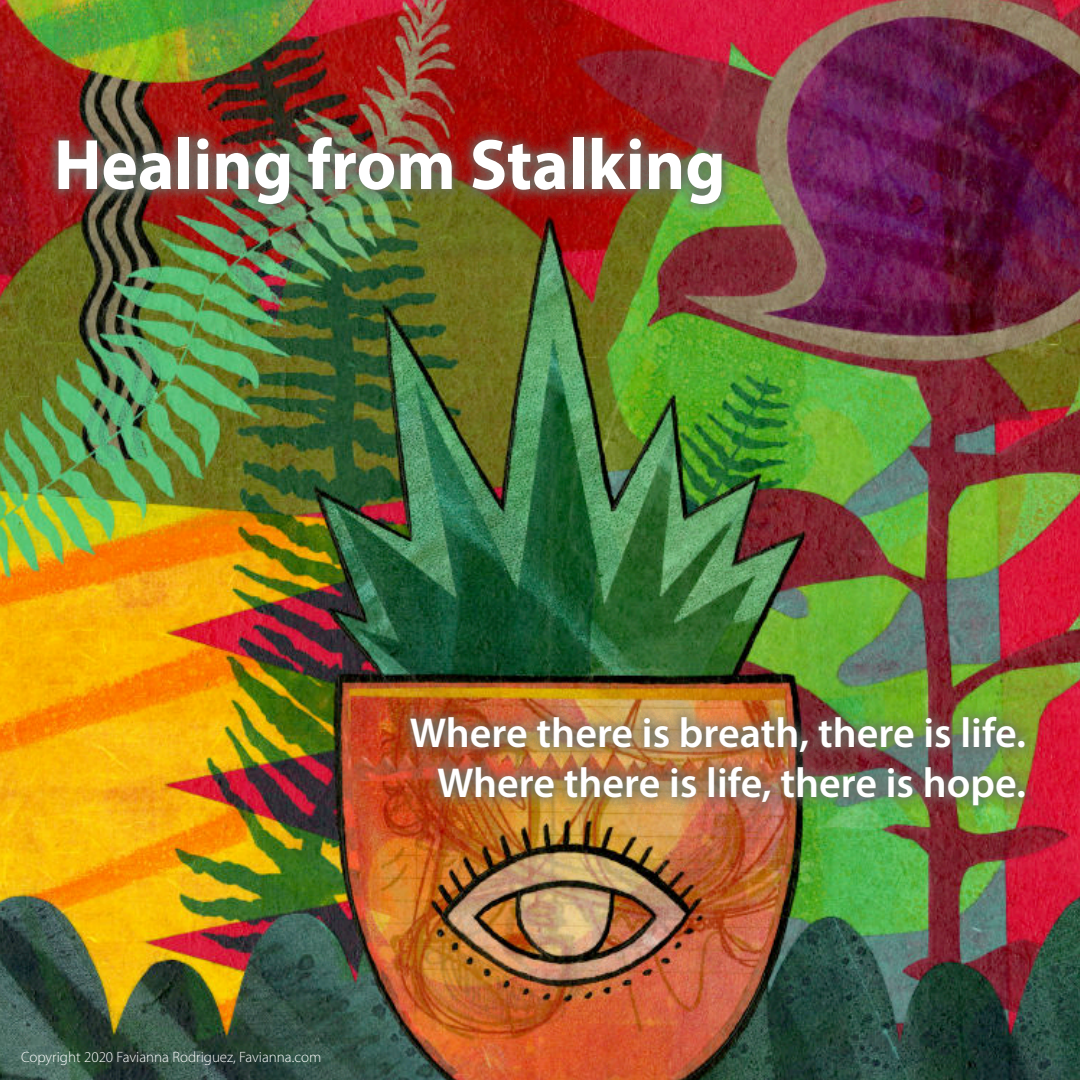
<style>
.page{position:relative;width:1080px;height:1080px;background:#fff}
.page>*{position:absolute;margin:0;border:0;box-sizing:border-box;transform-origin:0 0}
.t1{font:700 72px "Myriad Pro";color:#fff;scale:.96 1}
.t2{font:600 42px/50.4px "Myriad Pro";color:#fff;text-align:right}
.t3{font:300 15px "Myriad Pro";color:#fff}
</style>
<div class="page">
<img style="left:0;top:0;width:1080px;height:1080px">
<div style="left:44px;top:124px;width:692px;height:95px;background:#6a7369;opacity:.9"></div>
<div style="left:396px;top:703px;width:642px;height:117px;background:#6a7369;opacity:.9"></div>
<h1 class="t1" style="left:54px;top:129px;width:701px">Healing from Stalking</h1>
<p class="t2" style="left:410px;top:711px;width:618px">Where there is breath, there is life.<br>Where there is life, there is hope.</p>
<p class="t3" style="left:21px;top:1052px;width:302px">Copyright 2020 Favianna Rodriguez, Favianna.com</p>
</div>
